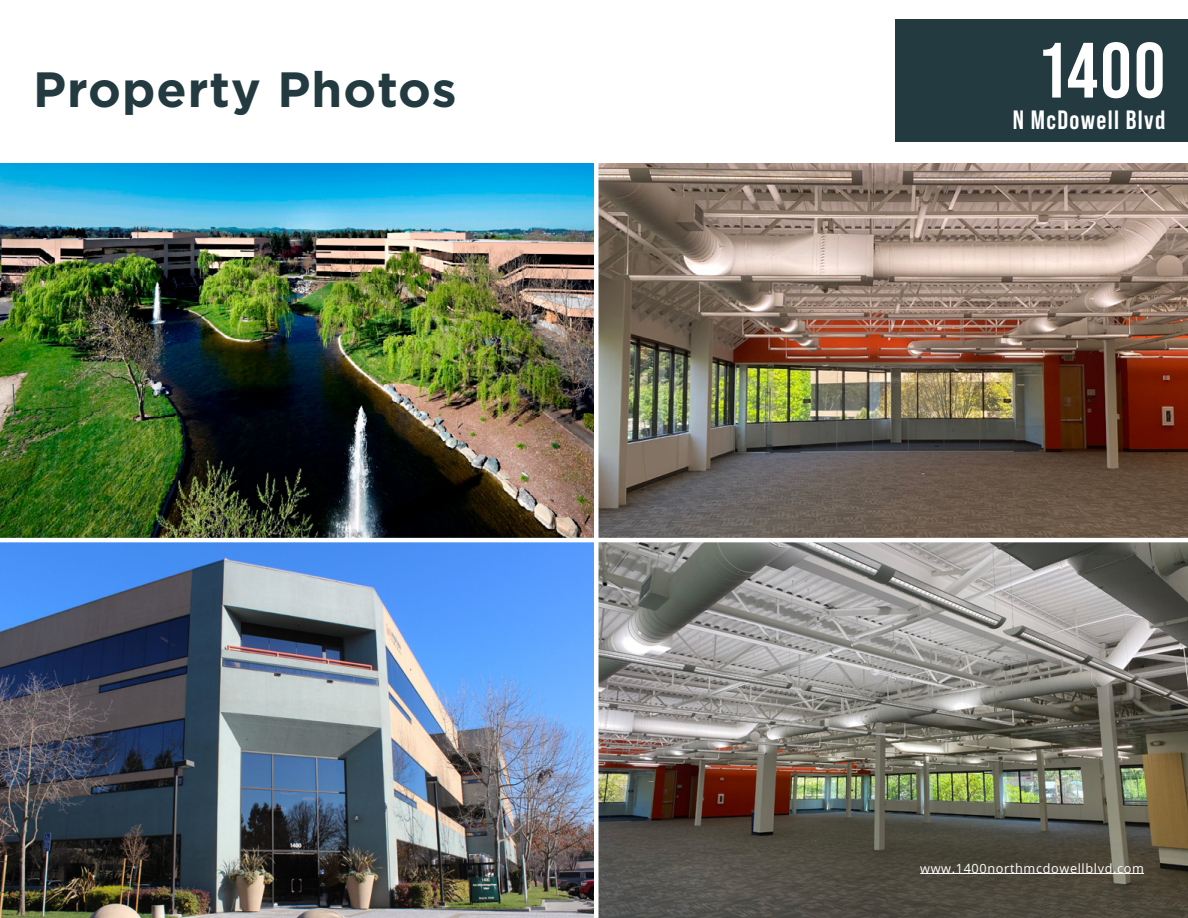
<style>
.page{position:relative;width:1188px;height:918px;background:#fff}
.page>*{position:absolute;margin:0;border:0;box-sizing:border-box;transform-origin:0 0}
.t1{font:700 78.15px "Bebas Neue Pro";color:#fff}
.t2{font:700 49.5px "Gotham";letter-spacing:.02em;color:#223a40}
.t3{font:700 26.55px "Bebas Neue Pro";letter-spacing:.05em;color:#fff}
.t4{font:12.75px "Open Sans";letter-spacing:.05em;color:#fff}
</style>
<div class="page">
<img style="left:0;top:164px;width:1188px;height:754px">
<hr style="left:0;top:538px;width:1188px;height:4px;background:#fff">
<hr style="left:594px;top:153px;width:4px;height:765px;background:#fff">
<hr style="left:920px;top:873px;width:224px;height:1px;background:#fff">
<div style="left:895px;top:19px;width:293px;height:123px;background:#223a40"></div>
<h2 class="t2" style="left:33px;top:56px;width:425px">Property Photos</h2>
<h1 class="t1" style="left:1042px;top:26px;width:125px">1400</h1>
<h3 class="t3" style="left:1013px;top:105px;width:154px">N McDowell Blvd</h3>
<p class="t4" style="left:920px;top:857px;width:225px">www.1400northmcdowellblvd.com</p>
</div>
